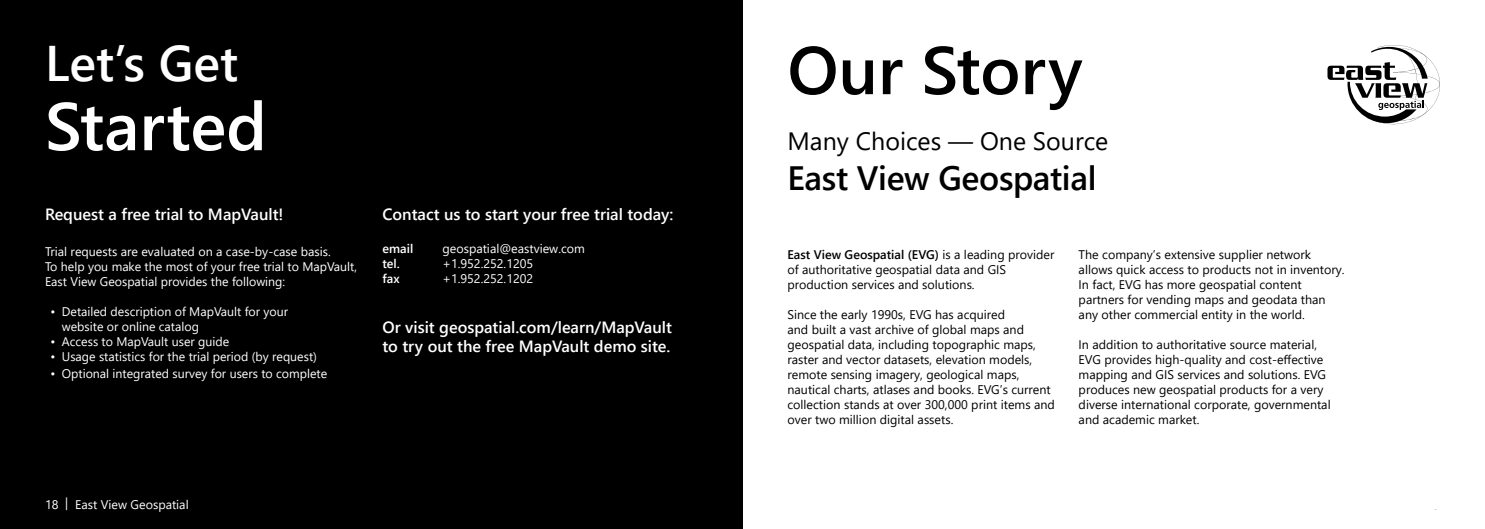
<style>
.page{position:relative;width:1485px;height:529px;background:#fff}
.page>*{position:absolute;margin:0;border:0;box-sizing:border-box;transform-origin:0 0}
.t1{font:600 67.5px "Segoe UI";color:#000}
.t2{font:600 67.5px "Segoe UI";color:#fff}
.t3{font:600 50px "Segoe UI";color:#fff}
.t4{font:600 33.75px "Segoe UI";letter-spacing:-.01em;color:#000}
.t5{font:25px "Segoe UI";color:#000}
.t6{font:600 16.25px/19.5px "Segoe UI";color:#fff}
.t7{font:12.5px/15px "Segoe UI";color:#000}
.t8{font:12.5px/15px "Segoe UI";color:#fff}
.t9{font:600 12.5px "Segoe UI";color:#fff}
.s1{font-weight:600}
</style>
<div class="page">
<div style="left:0;top:0;width:742px;height:529px;background:#000"></div>
<svg style="left:1328px;top:45px;width:112px;height:79px"></svg>
<h2 class="t3" style="left:45px;top:23px;width:195px">Let’s Get</h2>
<h1 class="t2" style="left:45px;top:72px;width:223px">Started</h1>
<h3 class="t6" style="left:45px;top:204px;width:240px">Request a free trial to MapVault!</h3>
<p class="t8" style="left:45px;top:244px;width:314px">Trial requests are evaluated on a case-by-case basis.<br>To help you make the most of your free trial to MapVault,<br>East View Geospatial provides the following:</p>
<p class="t8" style="left:62px;top:304px;width:228px;text-indent:-11px">• Detailed description of MapVault for your website or online catalog</p>
<p class="t8" style="left:51px;top:334px;width:180px">• Access to MapVault user guide</p>
<p class="t8" style="left:51px;top:349px;width:268px">• Usage statistics for the trial period (by request)</p>
<p class="t8" style="left:51px;top:365px;width:278px">• Optional integrated survey for users to complete</p>
<h3 class="t6" style="left:382px;top:204px;width:292px">Contact us to start your free trial today:</h3>
<p class="t9" style="left:382px;top:238px;width:32px">email</p>
<p class="t8" style="left:442px;top:241px;width:144px">geospatial@eastview.com</p>
<p class="t9" style="left:382px;top:253px;width:19px">tel.</p>
<p class="t8" style="left:442px;top:256px;width:92px">+1.952.252.1205</p>
<p class="t9" style="left:382px;top:268px;width:19px">fax</p>
<p class="t8" style="left:442px;top:271px;width:92px">+1.952.252.1202</p>
<h3 class="t6" style="left:382px;top:317px;width:291px">Or visit geospatial.com/learn/MapVault to try out the free MapVault demo site.</h3>
<p class="t8" style="left:45px;top:496px;width:145px">18 | East View Geospatial</p>
<h1 class="t1" style="left:788px;top:16px;width:297px">Our Story</h1>
<h3 class="t5" style="left:788px;top:121px;width:322px">Many Choices — One Source</h3>
<h3 class="t4" style="left:788px;top:151px;width:311px">East View Geospatial</h3>
<p class="t7" style="left:788px;top:247px;width:268px"><span class="s1">East View Geospatial (EVG)</span> is a leading provider of authoritative geospatial data and GIS production services and solutions.</p>
<p class="t7" style="left:788px;top:307px;width:269px">Since the early 1990s, EVG has acquired<br>and built a vast archive of global maps and geospatial data, including topographic maps, raster and vector datasets, elevation models, remote sensing imagery, geological maps, nautical charts, atlases and books. EVG’s current collection stands at over 300,000 print items and over two million digital assets.</p>
<p class="t7" style="left:1079px;top:247px;width:267px">The company’s extensive supplier network allows quick access to products not in inventory.<br>In fact, EVG has more geospatial content partners for vending maps and geodata than any other commercial entity in the world.</p>
<p class="t7" style="left:1079px;top:337px;width:254px">In addition to authoritative source material, EVG provides high-quality and cost-effective mapping and GIS services and solutions. EVG produces new geospatial products for a very diverse international corporate, governmental and academic market.</p>
</div>
